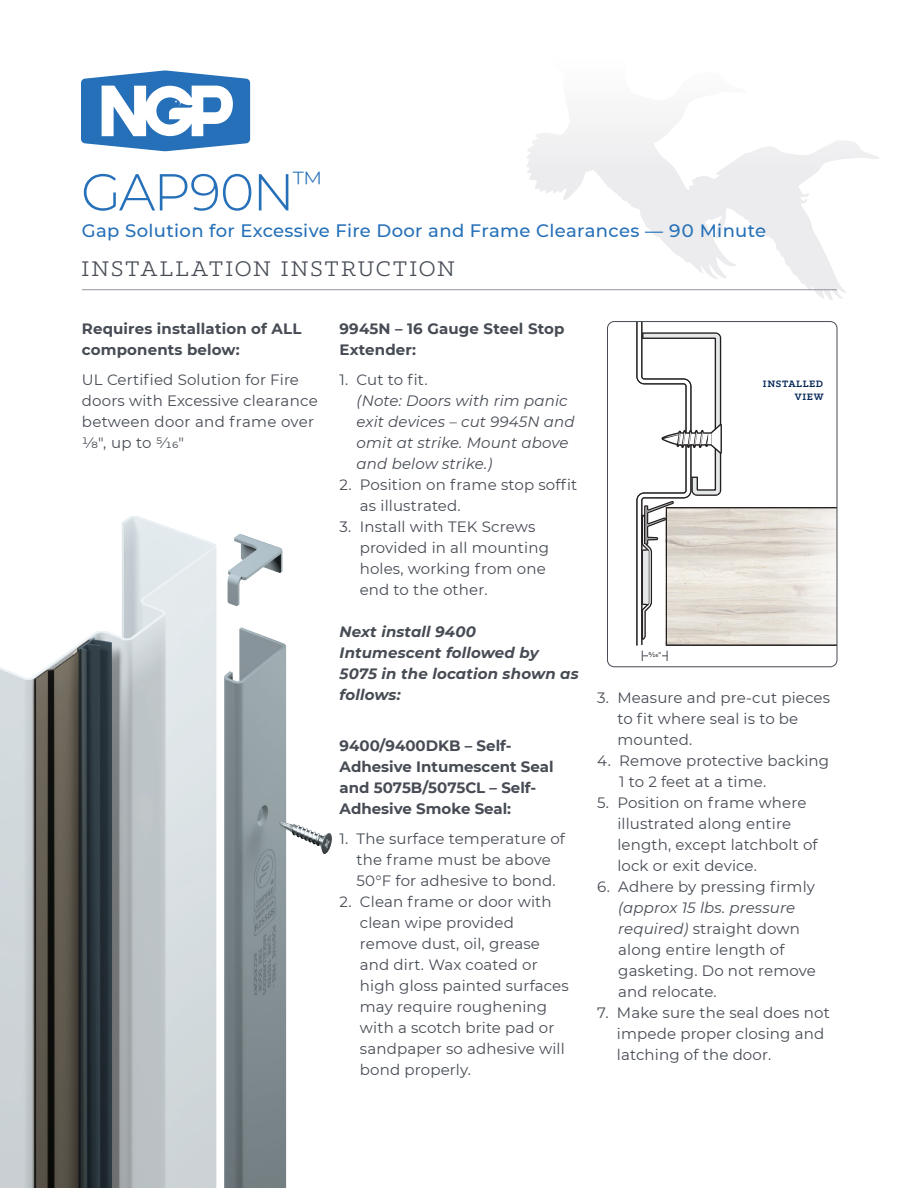
<style>
.page{position:relative;width:918px;height:1188px;background:#fff}
.page>*{position:absolute;margin:0;border:0;box-sizing:border-box;transform-origin:0 0}
.H1_INSTALL{font:300 51.9px "Montserrat";letter-spacing:-.035em;color:#2570b8}
.H3_INSTALL{font:24px "Klinic Slab";letter-spacing:.09em;color:#464b54}
.H2_INSTALL{font:500 18px "Montserrat";letter-spacing:.02em;color:#2570b8}
.BODY_REG_INSTALL{font:15px/21px "Montserrat";letter-spacing:.01em;color:#464b54}
.BODY_BOLD_INSTALL{font:700 15px/21px "Montserrat";color:#464b54}
.BODY_REG_INSTALL-2{font:italic 15px/21px "Montserrat";letter-spacing:.01em;color:#464b54}
.BODY_BOLD_INSTALL-2{font:italic 700 15px/21px "Montserrat";letter-spacing:.01em;color:#464b54}
.SUBHEADS{font:700 10.5px/13.5px "Klinic Slab";letter-spacing:.06em;color:#042758;text-align:right}
.t1{font:500 6.9px "Montserrat";color:#231f20}
.s1{font-style:normal}
.s2{font-style:italic}
</style>
<div class="page">
<svg style="left:526px;top:174px;width:320px;height:126px"></svg>
<svg style="left:81px;top:70px;width:169px;height:81px"></svg>
<hr style="left:82px;top:289px;width:755px;height:1px;background:#91959d">
<svg style="left:636px;top:322px;width:201px;height:339px"></svg>
<div style="left:607px;top:321px;width:230px;height:346px;border:1px solid #464b54;border-radius:7px"></div>
<img style="left:0;top:516px;width:332px;height:672px">
<p class="H1_INSTALL" style="left:81px;top:157px;width:244px">GAP90N<sup>™</sup></p>
<p class="H2_INSTALL" style="left:82px;top:218px;width:686px">Gap Solution for Excessive Fire Door and Frame Clearances — 90 Minute</p>
<p class="H3_INSTALL" style="left:81px;top:253px;width:375px">INSTALLATION INSTRUCTION</p>
<p class="BODY_BOLD_INSTALL" style="left:82px;top:318px;width:221px">Requires installation of ALL components below:</p>
<p class="BODY_REG_INSTALL" style="left:82px;top:369px;width:237px">UL Certified Solution for Fire doors with Excessive clearance between door and frame over<br>1/8", up to 5/16"</p>
<p class="BODY_BOLD_INSTALL" style="left:340px;top:318px;width:226px">9945N – 16 Gauge Steel Stop<br>Extender:</p>
<p class="BODY_REG_INSTALL-2" style="left:357px;top:369px;width:220px;text-indent:-17px"><span class="s1">1. Cut to fit.<br></span>(Note: Doors with rim panic exit devices – cut 9945N and omit at strike. Mount above and below strike.)</p>
<p class="BODY_REG_INSTALL" style="left:360px;top:474px;width:219px;text-indent:-20px">2. Position on frame stop soffit as illustrated.</p>
<p class="BODY_REG_INSTALL" style="left:360px;top:516px;width:191px;text-indent:-20px">3. Install with TEK Screws provided in all mounting holes, working from one end to the other.</p>
<p class="BODY_BOLD_INSTALL-2" style="left:340px;top:621px;width:241px">Next install 9400<br>Intumescent followed by<br>5075 in the location shown as follows:</p>
<p class="BODY_BOLD_INSTALL" style="left:340px;top:735px;width:215px">9400/9400DKB – Self-<br>Adhesive Intumescent Seal and 5075B/5075CL – Self-<br>Adhesive Smoke Seal:</p>
<p class="BODY_REG_INSTALL" style="left:340px;top:828px;width:227px;text-align:center">1. The surface temperature of the frame must be above<br>50°F for adhesive to bond.</p>
<p class="BODY_REG_INSTALL" style="left:360px;top:891px;width:210px;text-indent:-20px">2. Clean frame or door with clean wipe provided remove dust, oil, grease and dirt. Wax coated or high gloss painted surfaces may require roughening with a scotch brite pad or sandpaper so adhesive will bond properly.</p>
<p class="t1" style="left:648px;top:650px;width:14px">5/16ʺ</p>
<p class="SUBHEADS" style="left:763px;top:377px;width:62px">INSTALLED<br>VIEW</p>
<p class="BODY_REG_INSTALL" style="left:617px;top:687px;width:214px;text-indent:-20px">3. Measure and pre-cut pieces to fit where seal is to be mounted.</p>
<p class="BODY_REG_INSTALL" style="left:619px;top:750px;width:212px;text-indent:-22px">4. Remove protective backing<br>1 to 2 feet at a time.</p>
<p class="BODY_REG_INSTALL" style="left:617px;top:792px;width:202px;text-indent:-20px">5. Position on frame where illustrated along entire length, except latchbolt of lock or exit device.</p>
<p class="BODY_REG_INSTALL" style="left:618px;top:876px;width:199px;text-indent:-21px">6. Adhere by pressing firmly <span class="s2">(approx 15 lbs. pressure required)</span> straight down along entire length of gasketing. Do not remove and relocate.</p>
<p class="BODY_REG_INSTALL" style="left:617px;top:1002px;width:214px;text-indent:-20px">7. Make sure the seal does not impede proper closing and latching of the door.</p>
</div>
